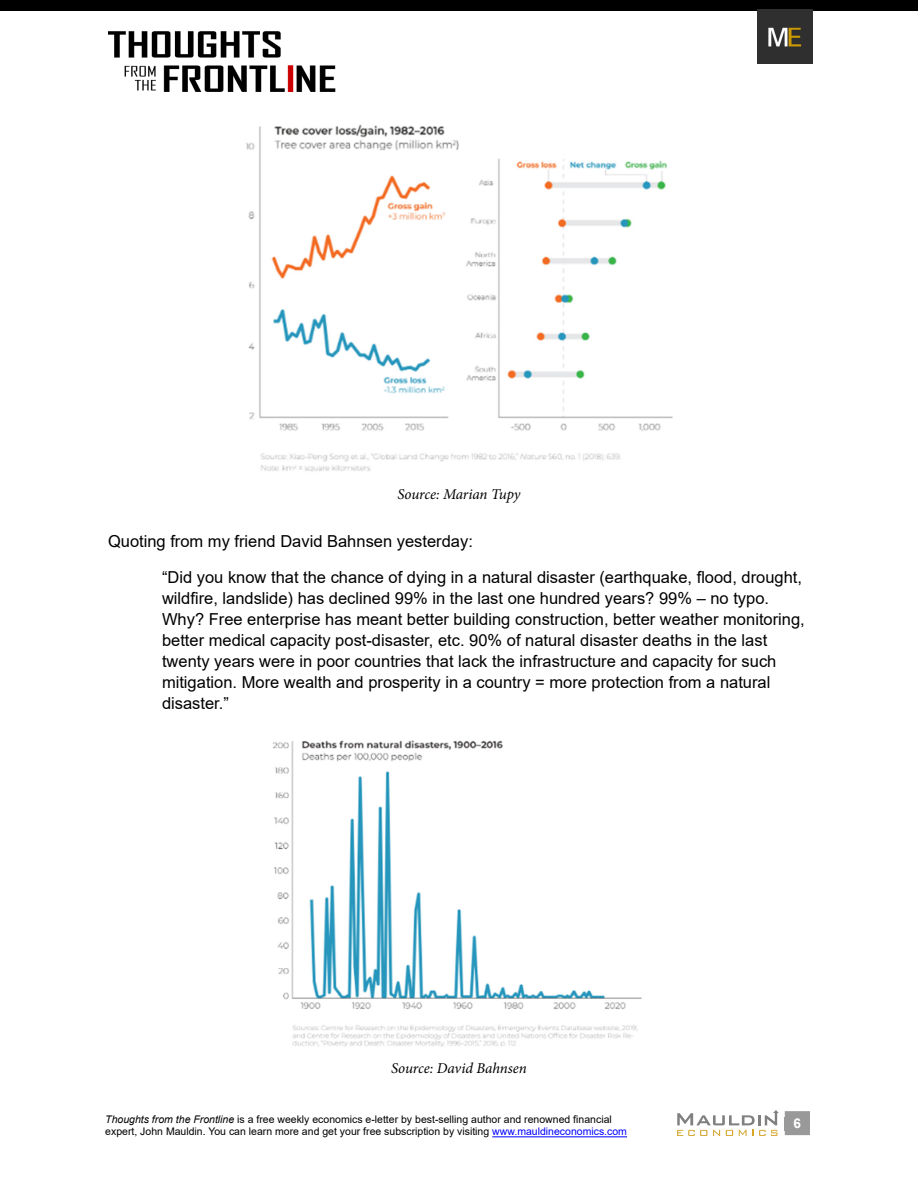
<style>
.page{position:relative;width:918px;height:1188px;background:#fff}
.page>*{position:absolute;margin:0;border:0;box-sizing:border-box;transform-origin:0 0}
.t1{font:16.5px/21px "Arial";color:#000}
.t2{font:italic 15px "Minion Pro";letter-spacing:-.01em;color:#000}
.t3{font:700 13.5px "Arial";color:#fff}
.t4{font:10.5px/12.6px "Arial";color:#000}
.s1{font-style:italic}
.s2{color:#00f}
</style>
<div class="page">
<div style="left:785px;top:1111px;width:25px;height:24px;background:#999"></div>
<hr style="left:492px;top:1136px;width:135px;height:1px;background:#00f">
<img style="left:108px;top:31px;width:228px;height:61px">
<div style="left:0;top:0;width:918px;height:11px;background:#000"></div>
<img style="left:758px;top:9px;width:55px;height:55px">
<svg style="left:677px;top:1110px;width:102px;height:26px"></svg>
<img style="left:246px;top:124px;width:427px;height:348px">
<img style="left:272px;top:740px;width:370px;height:307px">
<p class="t2" style="left:397px;top:484px;width:125px">Source: Marian Tupy</p>
<p class="t1" style="left:162px;top:523px;width:642px;line-height:36px;text-indent:-54px">Quoting from my friend David Bahnsen yesterday:<br>“Did you know that the chance of dying in a natural disaster (earthquake, flood, drought,</p>
<p class="t1" style="left:162px;top:588px;width:644px">wildfire, landslide) has declined 99% in the last one hundred years? 99% – no typo.<br>Why? Free enterprise has meant better building construction, better weather monitoring, better medical capacity post-disaster, etc. 90% of natural disaster deaths in the last twenty years were in poor countries that lack the infrastructure and capacity for such mitigation. More wealth and prosperity in a country = more protection from a natural disaster.”</p>
<p class="t2" style="left:391px;top:1057px;width:137px">Source: David Bahnsen</p>
<p class="t4" style="left:105px;top:1113px;width:523px"><span class="s1">Thoughts from the Frontline</span> is a free weekly economics e-letter by best-selling author and renowned financial expert, John Mauldin. You can learn more and get your free subscription by visiting <span class="s2">www.mauldineconomics.com</span></p>
<p class="t3" style="left:794px;top:1113px;width:9px">6</p>
</div>
